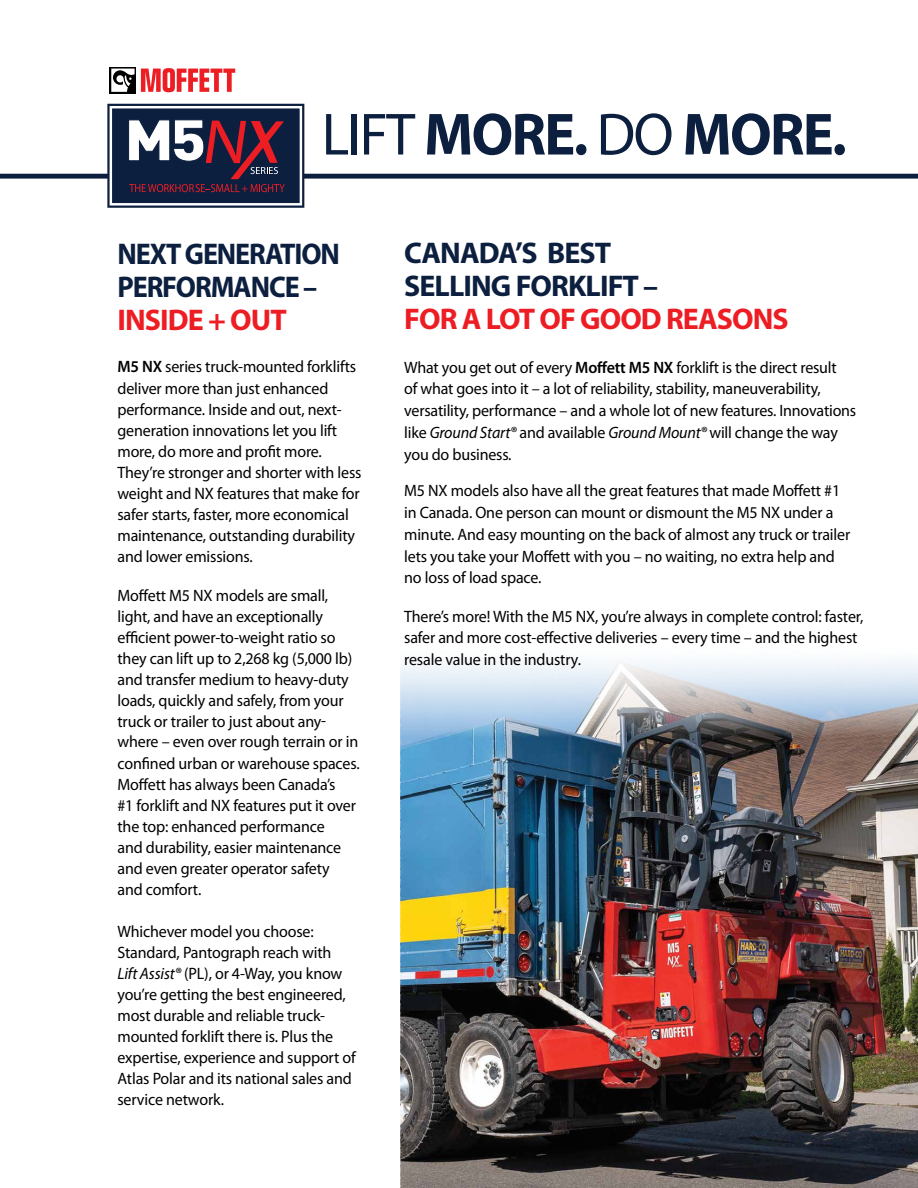
<style>
.page{position:relative;width:918px;height:1188px;background:#fff}
.page>*{position:absolute;margin:0;border:0;box-sizing:border-box;transform-origin:0 0}
.t1{font:700 60px "Myriad Pro";letter-spacing:-.03em;color:#0c1f3f}
.t2{font:700 30px "Myriad Pro";letter-spacing:-.03em;color:#ed1d24}
.t3{font:700 30px/33px "Myriad Pro";letter-spacing:-.035em;color:#0c1f3f}
.t4{font:700 30px/33px "Myriad Pro";letter-spacing:-.035em;color:#0c1f3f;scale:.94 1}
.t5{font:16.5px/21px "Myriad Pro";letter-spacing:-.01em;color:#000}
.s1{font-weight:400}
.s2{font-weight:600}
.s3{font-style:italic}
</style>
<div class="page">
<img style="left:400px;top:661px;width:517px;height:527px">
<svg style="left:110px;top:67px;width:26px;height:26px"></svg>
<svg style="left:111px;top:69px;width:24px;height:23px"></svg>
<svg style="left:141px;top:68px;width:94px;height:24px"></svg>
<hr style="left:917px;top:174px;width:1px;height:1014px;background:#0c1f3f">
<div style="left:0;top:174px;width:918px;height:5px;background:#0c1f3f"></div>
<div style="left:107px;top:104px;width:197px;height:104px;border:7px solid #0c1f3f"></div>
<div style="left:110px;top:106px;width:192px;height:100px;border:2px solid #fff"></div>
<svg style="left:111px;top:108px;width:191px;height:97px"></svg>
<h1 class="t1" style="left:322px;top:95px;width:526px"><span class="s1">LIFT</span> MORE. <span class="s1">DO</span> MORE.</h1>
<h2 class="t4" style="left:117px;top:237px;width:238px">NEXT GENERATION<br>PERFORMANCE –</h2>
<h2 class="t2" style="left:117px;top:301px;width:171px">INSIDE + OUT</h2>
<p class="t5" style="left:117px;top:356px;width:246px"><span class="s2">M5 NX</span> series truck-mounted forklifts deliver more than just enhanced performance. Inside and out, next&shy;generation innovations let you lift more, do more and profit more.<br>They’re stronger and shorter with less weight and NX features that make for safer starts, faster, more economical maintenance, outstanding durability and lower emissions.</p>
<p class="t5" style="left:117px;top:584px;width:244px">Moffett M5 NX models are small, light, and have an exceptionally efficient power-to-weight ratio so they can lift up to 2,268 kg (5,000 lb) and transfer medium to heavy-duty loads, quickly and safely, from your truck or trailer to just about any&shy;where – even over rough terrain or in confined urban or warehouse spaces.<br>Moffett has always been Canada’s<br>#1 forklift and NX features put it over the top: enhanced performance<br>and durability, easier maintenance and even greater operator safety<br>and comfort.</p>
<p class="t5" style="left:117px;top:920px;width:240px">Whichever model you choose:<br>Standard, Pantograph reach with<br><span class="s3">Lift Assist®</span> (PL), or 4-Way, you know you’re getting the best engineered, most durable and reliable truck&shy;mounted forklift there is. Plus the expertise, experience and support of<br>Atlas Polar and its national sales and service network.</p>
<h2 class="t3" style="left:404px;top:236px;width:256px">CANADA’S BEST<br>SELLING FORKLIFT –</h2>
<h2 class="t2" style="left:404px;top:300px;width:386px">FOR A LOT OF GOOD REASONS</h2>
<p class="t5" style="left:404px;top:356px;width:454px;line-height:21.8px">What you get out of every <span class="s2">Moffett M5 NX</span> forklift is the direct result<br>of what goes into it – a lot of reliability, stability, maneuverability, versatility, performance – and a whole lot of new features. Innovations like <span class="s3">Ground Start®</span> and available <span class="s3">Ground Mount®</span> will change the way you do business.</p>
<p class="t5" style="left:404px;top:480px;width:448px;line-height:21.8px">M5 NX models also have all the great features that made Moffett #1 in Canada. One person can mount or dismount the M5 NX under a minute. And easy mounting on the back of almost any truck or trailer lets you take your Moffett with you – no waiting, no extra help and no loss of load space.</p>
<p class="t5" style="left:404px;top:605px;width:461px;line-height:21.8px">There’s more! With the M5 NX, you’re always in complete control: faster, safer and more cost-effective deliveries – every time – and the highest resale value in the industry.</p>
</div>
